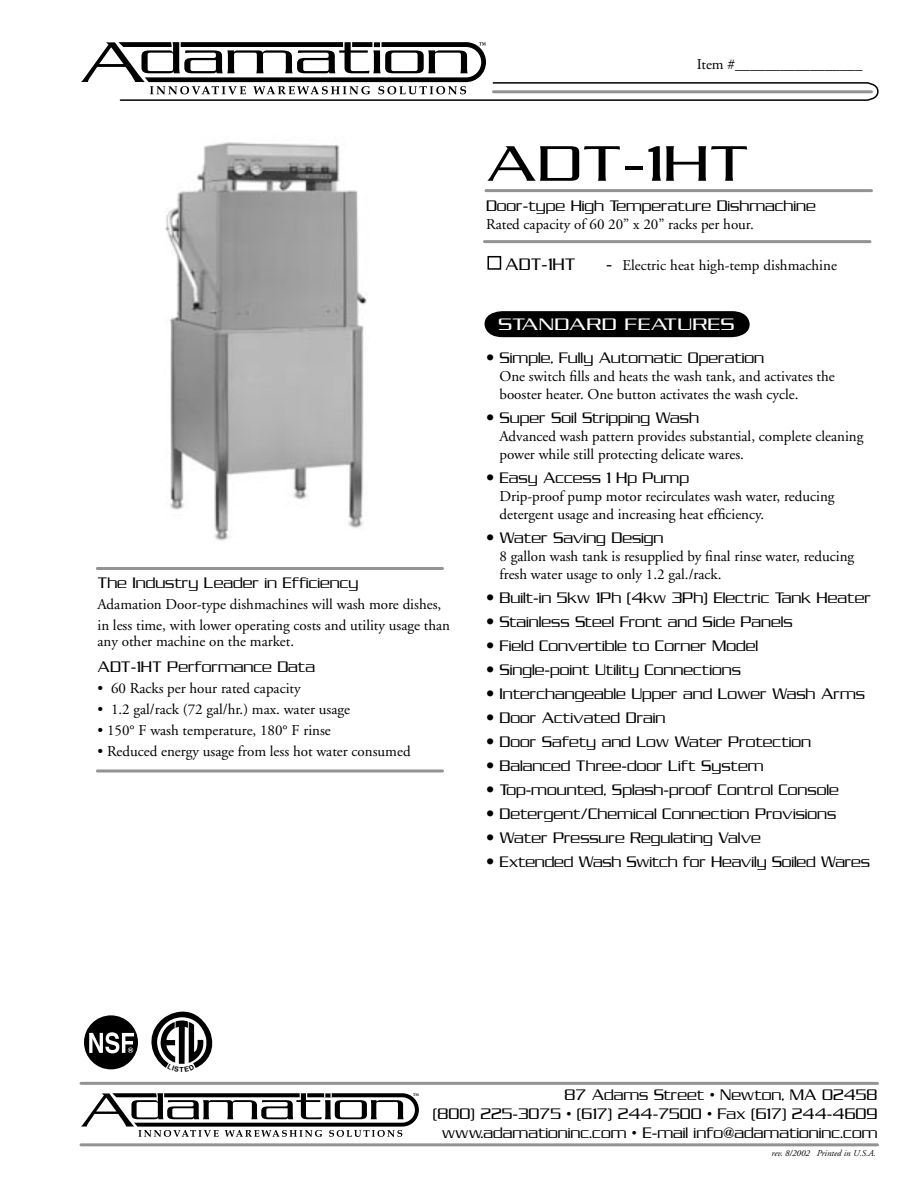
<style>
.page{position:relative;width:918px;height:1188px;background:#fff}
.page>*{position:absolute;margin:0;border:0;box-sizing:border-box;transform-origin:0 0}
.t1{font:300 54px "Serpentine ICG";color:#000;scale:1.25 1}
.t2{font:300 18px "Serpentine ICG";letter-spacing:.01em;color:#fff;scale:1.25 1}
.t3{font:300 18px "Serpentine ICG";color:#000}
.t4{font:300 16.5px "Serpentine ICG";color:#000}
.t5{font:15px/18px "Adobe Garamond";color:#000}
.t6{font:italic 9px "Adobe Garamond";color:#000}
.t7{font:700 6.9px "Helvetica";color:#000}
.s1{font-family:"Serpentine ICG";font-weight:300;font-size:18px}
.s2{font-size:27px}
</style>
<div class="page">
<img style="left:165px;top:142px;width:202px;height:399px">
<svg style="left:81px;top:42px;width:798px;height:59px"></svg>
<hr style="left:494px;top:90px;width:378px;height:3px;background:#939393">
<hr style="left:486px;top:189px;width:386px;height:3px;background:#939393">
<hr style="left:484px;top:240px;width:386px;height:3px;background:#939393">
<svg style="left:81px;top:1093px;width:338px;height:44px"></svg>
<hr style="left:81px;top:1143px;width:797px;height:3px;background:#939393">
<hr style="left:81px;top:1082px;width:797px;height:3px;background:#939393">
<svg style="left:484px;top:311px;width:266px;height:26px;background:#080808"></svg>
<svg style="left:84px;top:1015px;width:54px;height:54px"></svg>
<div style="left:488px;top:256px;width:13px;height:14px;border:2px solid #000"></div>
<hr style="left:97px;top:567px;width:345px;height:3px;background:#939393">
<hr style="left:97px;top:770px;width:345px;height:3px;background:#939393">
<svg style="left:152px;top:1012px;width:60px;height:56px"></svg>
<p class="t5" style="left:697px;top:56px;width:167px">Item #_________________</p>
<p class="t1" style="left:486px;top:133px;width:212px">ADT-1HT</p>
<p class="t4" style="left:98px;top:573px;width:263px">The Industry Leader in Efficiency</p>
<p class="t5" style="left:98px;top:594px;width:354px;line-height:21px">Adamation Door-type dishmachines will wash more dishes, in less time, with lower operating costs and utility usage than</p>
<p class="t5" style="left:98px;top:633px;width:198px">any other machine on the market.</p>
<p class="t4" style="left:98px;top:657px;width:219px">ADT-1HT Performance Data</p>
<p class="t5" style="left:98px;top:679px;width:205px">• 60 Racks per hour rated capacity</p>
<p class="t5" style="left:98px;top:700px;width:254px">• 1.2 gal/rack (72 gal/hr.) max. water usage</p>
<p class="t5" style="left:98px;top:721px;width:235px">• 150° F wash temperature, 180° F rinse</p>
<p class="t5" style="left:98px;top:742px;width:315px">• Reduced energy usage from less hot water consumed</p>
<p class="t4" style="left:486px;top:196px;width:331px">Door-type High Temperature Dishmachine</p>
<p class="t5" style="left:486px;top:215px;width:269px">Rated capacity of 60 20” x 20” racks per hour.</p>
<p class="t3" style="left:505px;top:254px;width:72px">ADT-1HT</p>
<p class="t5" style="left:606px;top:256px;width:232px"><span class="s1">-</span> Electric heat high-temp dishmachine</p>
<p class="t2" style="left:498px;top:314px;width:191px">STANDARD FEATURES</p>
<p class="t4" style="left:486px;top:349px;width:280px"><span class="s2">•</span> Simple, Fully Automatic Operation</p>
<p class="t5" style="left:500px;top:368px;width:337px">One switch fills and heats the wash tank, and activates the booster heater. One button activates the wash cycle.</p>
<p class="t4" style="left:486px;top:409px;width:215px"><span class="s2">•</span> Super Soil Stripping Wash</p>
<p class="t5" style="left:500px;top:428px;width:365px">Advanced wash pattern provides substantial, complete cleaning power while still protecting delicate wares.</p>
<p class="t4" style="left:486px;top:469px;width:205px"><span class="s2">•</span> Easy Access 1 Hp Pump</p>
<p class="t5" style="left:500px;top:488px;width:337px">Drip-proof pump motor recirculates wash water, reducing</p>
<p class="t5" style="left:500px;top:506px;width:266px">detergent usage and increasing heat efficiency.</p>
<p class="t4" style="left:486px;top:529px;width:179px"><span class="s2">•</span> Water Saving Design</p>
<p class="t5" style="left:500px;top:548px;width:356px">8 gallon wash tank is resupplied by final rinse water, reducing fresh water usage to only 1.2 gal./rack.</p>
<p class="t4" style="left:486px;top:589px;width:386px"><span class="s2">•</span> Built-in 5kw 1Ph (4kw 3Ph) Electric Tank Heater</p>
<p class="t4" style="left:486px;top:613px;width:308px"><span class="s2">•</span> Stainless Steel Front and Side Panels</p>
<p class="t4" style="left:486px;top:637px;width:274px"><span class="s2">•</span> Field Convertible to Corner Model</p>
<p class="t4" style="left:486px;top:661px;width:256px"><span class="s2">•</span> Single-point Utility Connections</p>
<p class="t4" style="left:486px;top:685px;width:381px"><span class="s2">•</span> Interchangeable Upper and Lower Wash Arms</p>
<p class="t4" style="left:486px;top:709px;width:181px"><span class="s2">•</span> Door Activated Drain</p>
<p class="t4" style="left:486px;top:733px;width:327px"><span class="s2">•</span> Door Safety and Low Water Protection</p>
<p class="t4" style="left:486px;top:757px;width:279px"><span class="s2">•</span> Balanced Three-door Lift System</p>
<p class="t4" style="left:486px;top:781px;width:354px"><span class="s2">•</span> Top-mounted, Splash-proof Control Console</p>
<p class="t4" style="left:486px;top:805px;width:352px"><span class="s2">•</span> Detergent/Chemical Connection Provisions</p>
<p class="t4" style="left:486px;top:829px;width:276px"><span class="s2">•</span> Water Pressure Regulating Valve</p>
<p class="t4" style="left:486px;top:853px;width:385px"><span class="s2">•</span> Extended Wash Switch for Heavily Soiled Wares</p>
<p class="t7" style="left:179px;top:1065px;width:6px">T</p>
<p class="t4" style="left:565px;top:1086px;width:314px">87 Adams Street • Newton, MA 02458</p>
<p class="t4" style="left:433px;top:1105px;width:446px">(800) 225-3075 • (617) 244-7500 • Fax (617) 244-4609</p>
<p class="t4" style="left:442px;top:1123px;width:437px">www.adamationinc.com • E-mail info@adamationinc.com</p>
<p class="t6" style="left:772px;top:1149px;width:106px">rev. 8/2002 Printed in U.S.A.</p>
</div>
